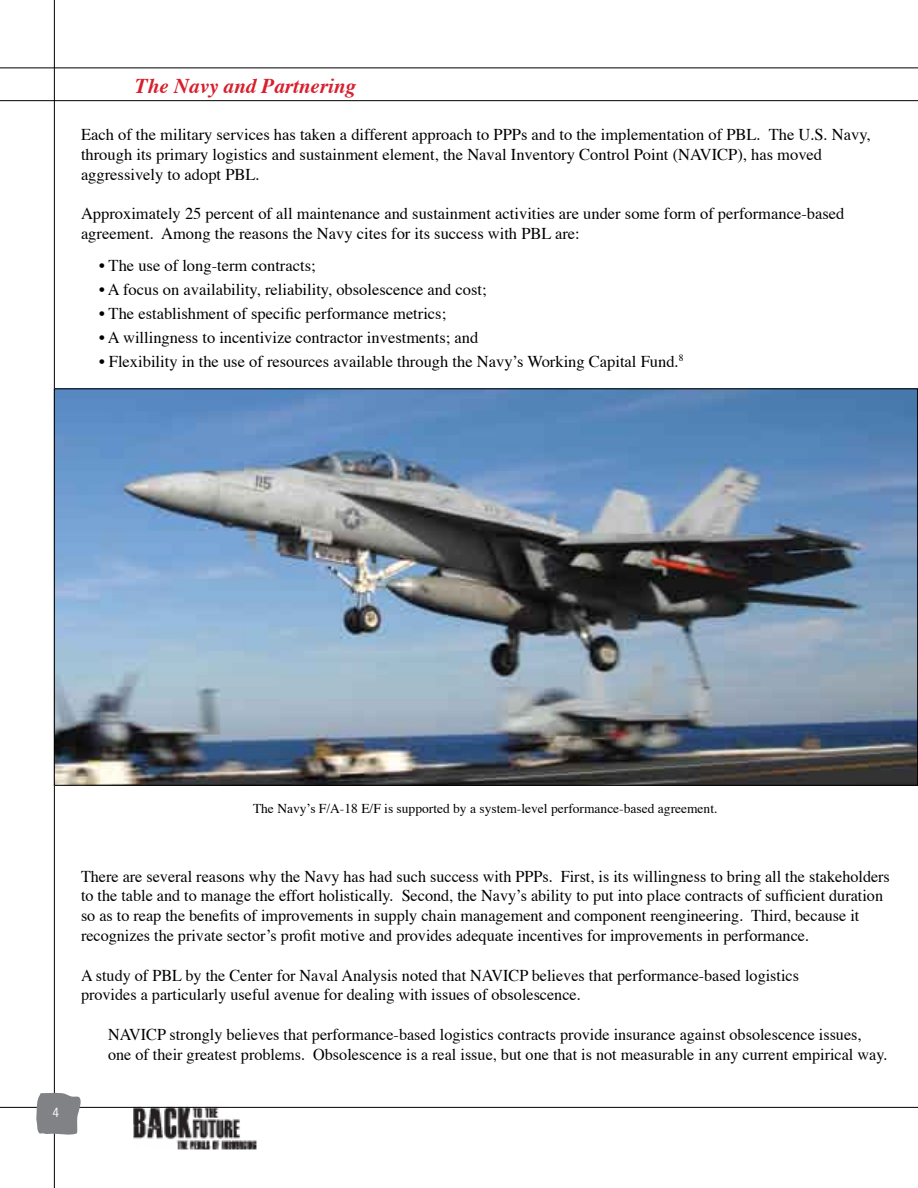
<style>
.page{position:relative;width:918px;height:1188px;background:#fff}
.page>*{position:absolute;margin:0;border:0;box-sizing:border-box;transform-origin:0 0}
.t1{font:italic 700 21px "Times";color:#d81f2d}
.t2{font:16.5px/19.8px "Times";color:#000}
.t3{font:13.5px "Times";color:#000}
.t4{font:700 12.6px "Letter Gothic Std";color:#fff}
</style>
<div class="page">
<img style="left:133px;top:1106px;width:132px;height:44px">
<hr style="left:0;top:1107px;width:918px;height:1px;background:#000">
<hr style="left:0;top:68px;width:918px;height:1px;background:#000">
<hr style="left:54px;top:0;width:1px;height:1188px;background:#000">
<svg style="left:36px;top:1093px;width:47px;height:43px"></svg>
<hr style="left:0;top:100px;width:918px;height:1px;background:#000">
<img style="left:56px;top:390px;width:860px;height:394px">
<p class="t1" style="left:135px;top:66px;width:223px">The Navy and Partnering</p>
<p class="t2" style="left:81px;top:123px;width:791px">Each of the military services has taken a different approach to PPPs and to the implementation of PBL. The U.S. Navy, through its primary logistics and sustainment element, the Naval Inventory Control Point (NAVICP), has moved aggressively to adopt PBL.</p>
<p class="t2" style="left:81px;top:202px;width:765px">Approximately 25 percent of all maintenance and sustainment activities are under some form of performance-based agreement. Among the reasons the Navy cites for its success with PBL are:</p>
<p class="t2" style="left:99px;top:254px;width:218px">• The use of long-term contracts;</p>
<p class="t2" style="left:99px;top:278px;width:389px">• A focus on availability, reliability, obsolescence and cost;</p>
<p class="t2" style="left:99px;top:302px;width:349px">• The establishment of specific performance metrics;</p>
<p class="t2" style="left:99px;top:326px;width:381px">• A willingness to incentivize contractor investments; and</p>
<p class="t2" style="left:99px;top:350px;width:586px">• Flexibility in the use of resources available through the Navy’s Working Capital Fund.<sup>8</sup></p>
<p class="t4" style="left:52px;top:1105px;width:9px">4</p>
<p class="t3" style="left:253px;top:795px;width:466px">The Navy’s F/A-18 E/F is supported by a system-level performance-based agreement.</p>
<p class="t2" style="left:81px;top:865px;width:810px">There are several reasons why the Navy has had such success with PPPs. First, is its willingness to bring all the stakeholders to the table and to manage the effort holistically. Second, the Navy’s ability to put into place contracts of sufficient duration so as to reap the benefits of improvements in supply chain management and component reengineering. Third, because it recognizes the private sector’s profit motive and provides adequate incentives for improvements in performance.</p>
<p class="t2" style="left:81px;top:964px;width:720px">A study of PBL by the Center for Naval Analysis noted that NAVICP believes that performance-based logistics provides a particularly useful avenue for dealing with issues of obsolescence.</p>
<p class="t2" style="left:108px;top:1023px;width:781px">NAVICP strongly believes that performance-based logistics contracts provide insurance against obsolescence issues, one of their greatest problems. Obsolescence is a real issue, but one that is not measurable in any current empirical way.</p>
</div>
